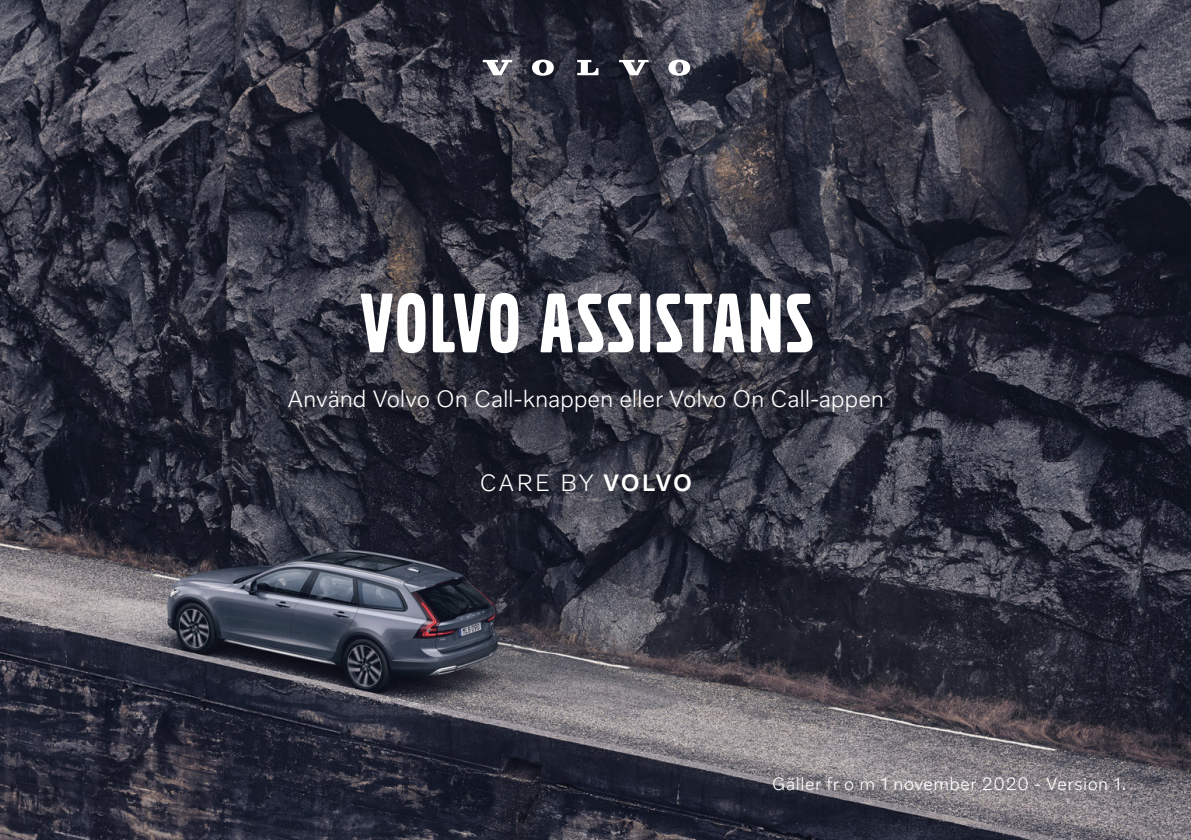
<style>
.page{position:relative;width:1191px;height:840px;background:#fff}
.page>*{position:absolute;margin:0;border:0;box-sizing:border-box;transform-origin:0 0}
.t1{font:88px "Volvo Broad Pro";letter-spacing:.04em;color:#fff}
.t2{font:300 24px "Volvo Novum";letter-spacing:-.005em;color:#fff}
.t3{font:300 18px "Volvo Novum";letter-spacing:.025em;color:#fff}
.s1{font-weight:500}
</style>
<div class="page">
<img style="left:0;top:0;width:1191px;height:839px">
<svg style="left:251px;top:349px;width:669px;height:185px;background:#2e303b"></svg>
<svg style="left:483px;top:60px;width:29px;height:15px"></svg>
<svg style="left:577px;top:60px;width:21px;height:15px"></svg>
<svg style="left:532px;top:60px;width:22px;height:16px"></svg>
<svg style="left:619px;top:60px;width:29px;height:15px"></svg>
<svg style="left:668px;top:60px;width:22px;height:16px"></svg>
<p class="t1" style="left:361px;top:279px;width:454px">VOLVO ASSISTANS</p>
<p class="t2" style="left:288px;top:383px;width:597px">Använd Volvo On Call-knappen eller Volvo On Call-appen</p>
<p class="t2" style="left:480px;top:467px;width:213px">CARE BY <span class="s1">VOLVO</span></p>
<p class="t3" style="left:772px;top:771px;width:356px">Gäller fr o m 1 november 2020 - Version 1.</p>
</div>
